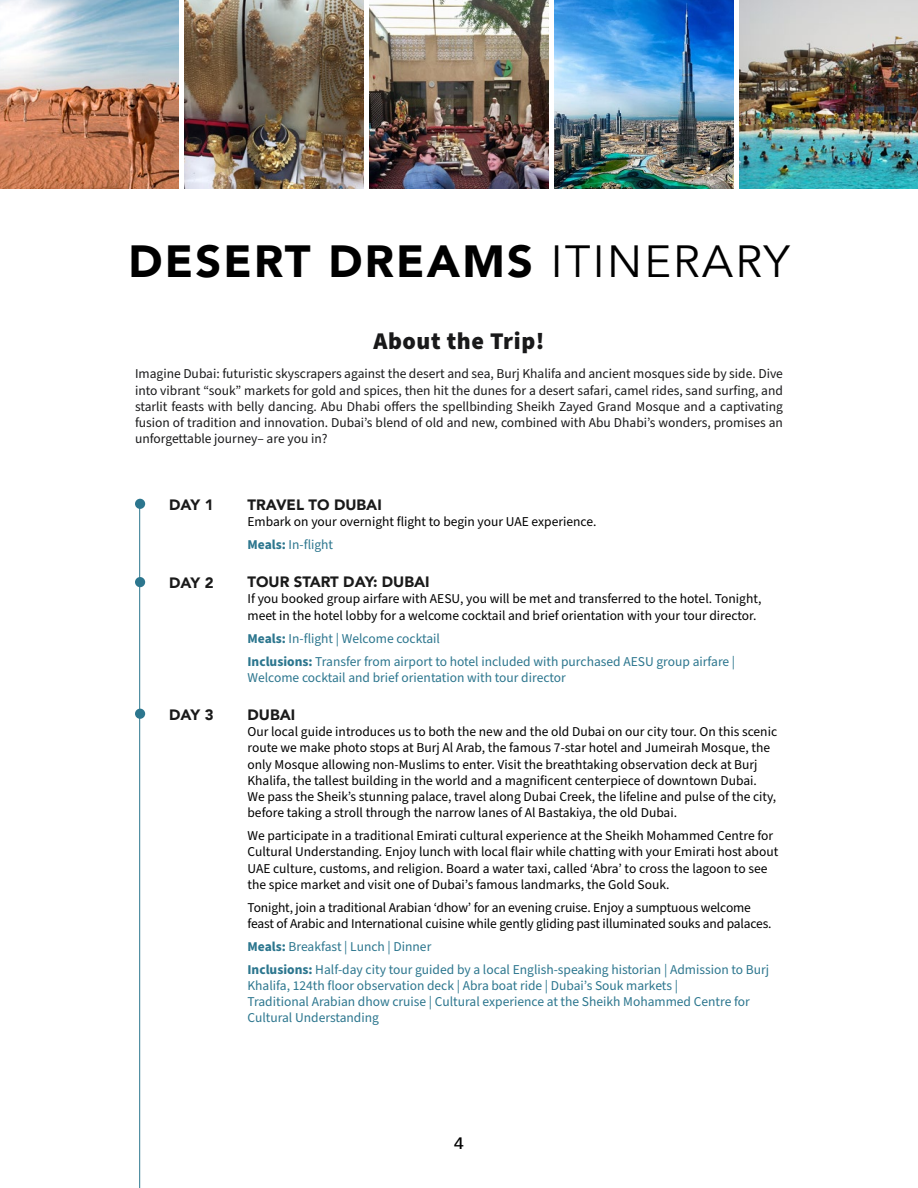
<style>
.page{position:relative;width:918px;height:1188px;background:#fff}
.page>*{position:absolute;margin:0;border:0;box-sizing:border-box;transform-origin:0 0}
.t1{font:900 45px "Avenir";letter-spacing:.05em;color:#000}
.t2{font:900 24px "Source Sans Pro";letter-spacing:.025em;color:#19191a}
.t3{font:500 16.5px "Avenir";color:#000101;scale:1.1 1}
.t4{font:900 15px "Avenir";color:#1a1a1a}
.t5{font:13.5px/16.2px "Source Sans Pro";color:#000}
.t6{font:13.5px/23px "Source Sans Pro";color:#2c768e}
.t7{font:13.5px/16.2px "Source Sans Pro";color:#19191a;text-align:justify}
.s1{font-weight:400}
.s2{font-weight:700;color:#2c768e}
.s3{color:#2c768e}
.s4{font-weight:700}
</style>
<div class="page">
<hr style="left:139px;top:504px;width:1px;height:684px;background:#2c768e">
<div style="left:135px;top:499px;width:10px;height:10px;background:#2c768e;border-radius:50%"></div>
<div style="left:135px;top:577px;width:10px;height:10px;background:#2c768e;border-radius:50%"></div>
<img style="left:0;top:0;width:178px;height:189px">
<img style="left:370px;top:0;width:178px;height:189px">
<img style="left:740px;top:0;width:178px;height:189px">
<img style="left:555px;top:0;width:178px;height:189px">
<img style="left:185px;top:0;width:178px;height:189px">
<div style="left:135px;top:709px;width:10px;height:10px;background:#2c768e;border-radius:50%"></div>
<h1 class="t1" style="left:128px;top:223px;width:663px">DESERT DREAMS <span class="s1">ITINERARY</span></h1>
<h2 class="t2" style="left:373px;top:324px;width:173px">About the Trip!</h2>
<p class="t7" style="left:135px;top:366px;width:650px">Imagine Dubai: futuristic skyscrapers against the desert and sea, Burj Khalifa and ancient mosques side by side. Dive into vibrant “souk” markets for gold and spices, then hit the dunes for a desert safari, camel rides, sand surfing, and starlit feasts with belly dancing. Abu Dhabi offers the spellbinding Sheikh Zayed Grand Mosque and a captivating fusion of tradition and innovation. Dubai’s blend of old and new, combined with Abu Dhabi’s wonders, promises an unforgettable journey– are you in?</p>
<p class="t4" style="left:169px;top:492px;width:46px">DAY 1</p>
<p class="t4" style="left:169px;top:570px;width:46px">DAY 2</p>
<p class="t4" style="left:169px;top:702px;width:46px">DAY 3</p>
<p class="t4" style="left:248px;top:492px;width:136px">TRAVEL TO DUBAI</p>
<p class="t5" style="left:248px;top:510px;width:350px;line-height:23px">Embark on your overnight flight to begin your UAE experience.<br><span class="s2">Meals:</span> <span class="s3">In-flight</span></p>
<p class="t4" style="left:248px;top:569px;width:184px">TOUR START DAY: DUBAI</p>
<p class="t5" style="left:248px;top:591px;width:515px">If you booked group airfare with AESU, you will be met and transferred to the hotel. Tonight, meet in the hotel lobby for a welcome cocktail and brief orientation with your tour director.</p>
<p class="t6" style="left:248px;top:627px;width:489px"><span class="s4">Meals:</span> In-flight | Welcome cocktail<br><span class="s4">Inclusions:</span> Transfer from airport to hotel included with purchased AESU group airfare |</p>
<p class="t6" style="left:248px;top:666px;width:320px">Welcome cocktail and brief orientation with tour director</p>
<p class="t4" style="left:248px;top:702px;width:49px">DUBAI</p>
<p class="t5" style="left:248px;top:724px;width:531px">Our local guide introduces us to both the new and the old Dubai on our city tour. On this scenic route we make photo stops at Burj Al Arab, the famous 7-star hotel and Jumeirah Mosque, the only Mosque allowing non-Muslims to enter. Visit the breathtaking observation deck at Burj Khalifa, the tallest building in the world and a magnificent centerpiece of downtown Dubai.<br>We pass the Sheik’s stunning palace, travel along Dubai Creek, the lifeline and pulse of the city, before taking a stroll through the narrow lanes of Al Bastakiya, the old Dubai.</p>
<p class="t5" style="left:248px;top:828px;width:532px">We participate in a traditional Emirati cultural experience at the Sheikh Mohammed Centre for Cultural Understanding. Enjoy lunch with local flair while chatting with your Emirati host about UAE culture, customs, and religion. Board a water taxi, called ‘Abra’ to cross the lagoon to see the spice market and visit one of Dubai’s famous landmarks, the Gold Souk.</p>
<p class="t5" style="left:248px;top:900px;width:526px">Tonight, join a traditional Arabian ‘dhow’ for an evening cruise. Enjoy a sumptuous welcome feast of Arabic and International cuisine while gently gliding past illuminated souks and palaces.</p>
<p class="t6" style="left:248px;top:935px;width:523px"><span class="s4">Meals:</span> Breakfast | Lunch | Dinner<br><span class="s4">Inclusions:</span> Half-day city tour guided by a local English-speaking historian | Admission to Burj</p>
<p class="t6" style="left:248px;top:978px;width:504px;line-height:16.2px">Khalifa, 124th floor observation deck | Abra boat ride | Dubai’s Souk markets |<br>Traditional Arabian dhow cruise | Cultural experience at the Sheikh Mohammed Centre for<br>Cultural Understanding</p>
<p class="t3" style="left:454px;top:1129px;width:11px">4</p>
</div>
